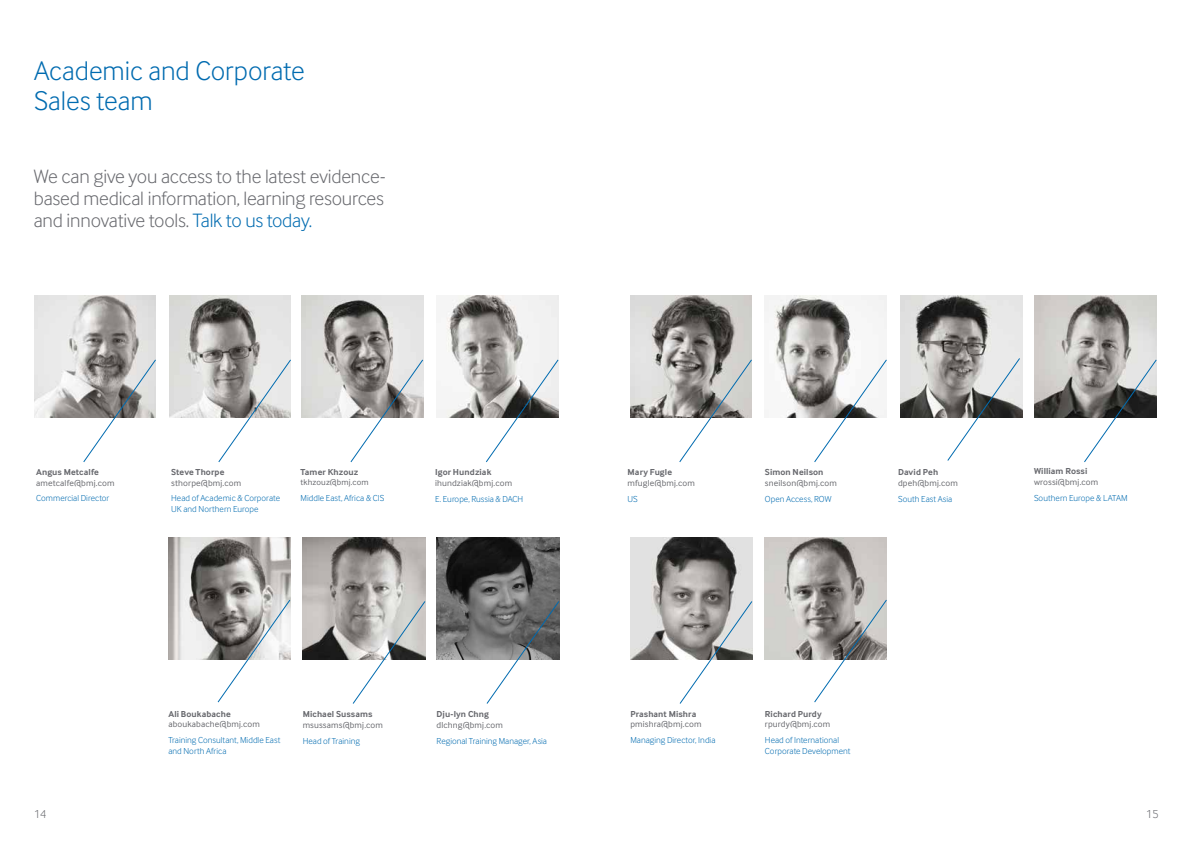
<style>
.page{position:relative;width:1191px;height:842px;background:#fff}
.page>*{position:absolute;margin:0;border:0;box-sizing:border-box;transform-origin:0 0}
.t1{font:300 28px/30px "Inter Face";letter-spacing:-.005em;color:#006bb0}
.t2{font:300 20px/22px "Inter Face";letter-spacing:-.01em;color:#68696e;text-align:justify}
.t3{font:300 12px "Inter Face";color:#68696e}
.t4{font:300 9px/10.8px "Inter Face";letter-spacing:.005em;color:#006bb0}
.t5{font:9px "Inter Face";letter-spacing:.015em;color:#68696e}
.t6{font:700 9px "Inter Face";letter-spacing:.01em;color:#68696e}
.t7{font:8.6px "Inter Face";letter-spacing:.015em;color:#68696e}
.s1{color:#006bb0}
</style>
<div class="page">
<img style="left:900px;top:296px;width:122px;height:122px">
<img style="left:765px;top:537px;width:121px;height:122px">
<img style="left:168px;top:537px;width:122px;height:122px">
<img style="left:301px;top:296px;width:122px;height:122px">
<img style="left:436px;top:296px;width:122px;height:122px">
<img style="left:765px;top:296px;width:121px;height:122px">
<img style="left:630px;top:537px;width:122px;height:122px">
<img style="left:630px;top:296px;width:122px;height:122px">
<img style="left:169px;top:296px;width:122px;height:122px">
<img style="left:34px;top:296px;width:122px;height:122px">
<img style="left:1034px;top:296px;width:122px;height:122px">
<svg style="left:947px;top:358px;width:73px;height:103px"></svg>
<svg style="left:814px;top:599px;width:73px;height:104px"></svg>
<svg style="left:217px;top:599px;width:73px;height:104px"></svg>
<svg style="left:350px;top:359px;width:73px;height:103px"></svg>
<svg style="left:486px;top:359px;width:72px;height:103px"></svg>
<svg style="left:814px;top:359px;width:73px;height:103px"></svg>
<svg style="left:679px;top:601px;width:73px;height:103px"></svg>
<svg style="left:679px;top:359px;width:73px;height:103px"></svg>
<svg style="left:218px;top:359px;width:73px;height:103px"></svg>
<svg style="left:83px;top:359px;width:73px;height:103px"></svg>
<svg style="left:1084px;top:359px;width:72px;height:103px"></svg>
<img style="left:303px;top:537px;width:122px;height:122px">
<img style="left:436px;top:537px;width:123px;height:122px">
<svg style="left:352px;top:601px;width:73px;height:103px"></svg>
<svg style="left:486px;top:601px;width:73px;height:103px"></svg>
<h1 class="t1" style="left:34px;top:56px;width:272px">Academic and Corporate<br>Sales team</h1>
<h2 class="t2" style="left:34px;top:166px;width:353px">We can give you access to the latest evidence&shy;based medical information, learning resources and innovative tools. <span class="s1">Talk to us today.</span></h2>
<p class="t6" style="left:36px;top:467px;width:64px">Angus Metcalfe</p>
<p class="t5" style="left:36px;top:477px;width:80px">ametcalfe@bmj.com</p>
<p class="t4" style="left:36px;top:493px;width:75px">Commercial Director</p>
<p class="t6" style="left:171px;top:467px;width:55px">Steve Thorpe</p>
<p class="t5" style="left:171px;top:477px;width:72px">sthorpe@bmj.com</p>
<p class="t4" style="left:171px;top:493px;width:110px">Head of Academic &amp; Corporate<br>UK and Northern Europe</p>
<p class="t6" style="left:300px;top:467px;width:59px">Tamer Khzouz</p>
<p class="t7" style="left:300px;top:478px;width:70px">tkhzouz@bmj.com</p>
<p class="t4" style="left:300px;top:493px;width:85px">Middle East, Africa &amp; CIS</p>
<p class="t6" style="left:435px;top:467px;width:58px">Igor Hundziak</p>
<p class="t5" style="left:435px;top:478px;width:78px">ihundziak@bmj.com</p>
<p class="t4" style="left:435px;top:493px;width:90px">E. Europe, Russia &amp; DACH</p>
<p class="t6" style="left:168px;top:708px;width:64px">Ali Boukabache</p>
<p class="t5" style="left:168px;top:719px;width:93px">aboukabache@bmj.com</p>
<p class="t4" style="left:168px;top:735px;width:113px">Training Consultant, Middle East and North Africa</p>
<p class="t6" style="left:303px;top:709px;width:71px">Michael Sussams</p>
<p class="t5" style="left:303px;top:720px;width:82px">msussams@bmj.com</p>
<p class="t4" style="left:303px;top:735px;width:59px">Head of Training</p>
<p class="t6" style="left:436px;top:709px;width:54px">Dju-lyn Chng</p>
<p class="t5" style="left:436px;top:720px;width:68px">dlchng@bmj.com</p>
<p class="t4" style="left:436px;top:735px;width:112px">Regional Training Manager, Asia</p>
<p class="t6" style="left:627px;top:467px;width:46px">Mary Fugle</p>
<p class="t5" style="left:627px;top:478px;width:69px">mfugle@bmj.com</p>
<p class="t4" style="left:627px;top:493px;width:12px">US</p>
<p class="t6" style="left:765px;top:467px;width:60px">Simon Neilson</p>
<p class="t5" style="left:765px;top:478px;width:73px">sneilson@bmj.com</p>
<p class="t4" style="left:765px;top:493px;width:68px">Open Access, ROW</p>
<p class="t6" style="left:898px;top:467px;width:42px">David Peh</p>
<p class="t5" style="left:898px;top:478px;width:61px">dpeh@bmj.com</p>
<p class="t4" style="left:898px;top:493px;width:56px">South East Asia</p>
<p class="t6" style="left:1034px;top:466px;width:55px">William Rossi</p>
<p class="t5" style="left:1034px;top:477px;width:66px">wrossi@bmj.com</p>
<p class="t4" style="left:1034px;top:492px;width:95px">Southern Europe &amp; LATAM</p>
<p class="t6" style="left:630px;top:708px;width:67px">Prashant Mishra</p>
<p class="t5" style="left:630px;top:719px;width:73px">pmishra@bmj.com</p>
<p class="t4" style="left:630px;top:735px;width:87px">Managing Director, India</p>
<p class="t6" style="left:765px;top:708px;width:58px">Richard Purdy</p>
<p class="t5" style="left:765px;top:719px;width:67px">rpurdy@bmj.com</p>
<p class="t4" style="left:765px;top:735px;width:87px">Head of International<br>Corporate Development</p>
<h3 class="t3" style="left:34px;top:807px;width:14px">14</h3>
<h3 class="t3" style="left:1146px;top:807px;width:14px">15</h3>
</div>
